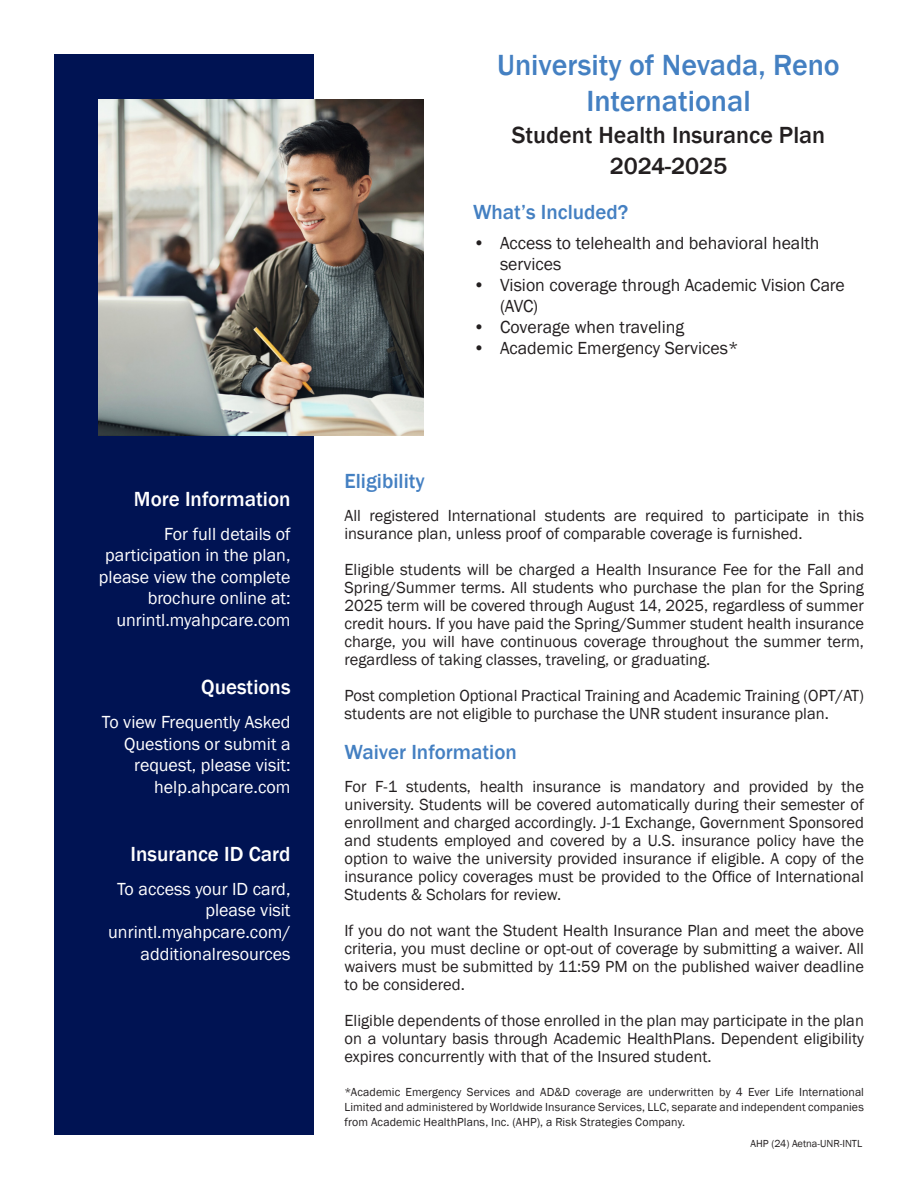
<style>
.page{position:relative;width:918px;height:1188px;background:#fff}
.page>*{position:absolute;margin:0;border:0;box-sizing:border-box;transform-origin:0 0}
.t1{font:500 30px/36px "Franklin Gothic";color:#4480c2;text-align:center}
.t2{font:500 24px "Franklin Gothic";color:#231f20}
.t3{font:500 21px "Franklin Gothic";color:#4480c2}
.t4{font:500 21px "Franklin Gothic";color:#fff}
.t5{font:18px/21.6px "Franklin Gothic";color:#fff;text-align:right}
.t6{font:18px/21px "Franklin Gothic";color:#231f20}
.t7{font:16.5px/18px "Franklin Gothic";color:#231f20;text-align:justify}
.t8{font:12px/15px "Franklin Gothic";letter-spacing:.01em;color:#231f20;text-align:justify}
.t9{font:10.5px "Franklin Gothic";color:#231f20}
</style>
<div class="page">
<div style="left:54px;top:54px;width:259px;height:1080px;background:#001353"></div>
<img style="left:98px;top:99px;width:325px;height:336px">
<p class="t4" style="left:134px;top:486px;width:158px">More Information</p>
<p class="t5" style="left:99px;top:523px;width:193px">For full details of participation in the plan, please view the complete</p>
<p class="t5" style="left:148px;top:588px;width:144px">brochure online at:</p>
<p class="t5" style="left:116px;top:610px;width:176px">unrintl.myahpcare.com</p>
<p class="t4" style="left:201px;top:674px;width:91px">Questions</p>
<p class="t5" style="left:102px;top:712px;width:190px">To view Frequently Asked<br>Questions or submit a request, please visit:</p>
<p class="t5" style="left:154px;top:776px;width:138px">help.ahpcare.com</p>
<p class="t4" style="left:131px;top:841px;width:162px">Insurance ID Card</p>
<p class="t5" style="left:117px;top:878px;width:175px">To access your ID card, please visit</p>
<p class="t5" style="left:108px;top:922px;width:184px">unrintl.myahpcare.com/ additionalresources</p>
<p class="t1" style="left:497px;top:47px;width:344px">University of Nevada, Reno<br>International</p>
<p class="t2" style="left:512px;top:120px;width:315px">Student Health Insurance Plan</p>
<p class="t2" style="left:610px;top:151px;width:119px">2024-2025</p>
<p class="t3" style="left:473px;top:199px;width:157px">What’s Included?</p>
<p class="t6" style="left:500px;top:233px;width:321px;text-indent:-27px">• Access to telehealth and behavioral health services</p>
<p class="t6" style="left:500px;top:275px;width:346px;text-indent:-27px">• Vision coverage through Academic Vision Care (AVC)</p>
<p class="t6" style="left:473px;top:317px;width:213px">• Coverage when traveling</p>
<p class="t6" style="left:473px;top:338px;width:267px">• Academic Emergency Services*</p>
<p class="t3" style="left:345px;top:468px;width:82px">Eligibility</p>
<p class="t7" style="left:345px;top:507px;width:521px">All registered International students are required to participate in this insurance plan, unless proof of comparable coverage is furnished.</p>
<p class="t7" style="left:345px;top:561px;width:521px">Eligible students will be charged a Health Insurance Fee for the Fall and Spring/Summer terms. All students who purchase the plan for the Spring 2025 term will be covered through August 14, 2025, regardless of summer credit hours. If you have paid the Spring/Summer student health insurance charge, you will have continuous coverage throughout the summer term, regardless of taking classes, traveling, or graduating.</p>
<p class="t7" style="left:345px;top:687px;width:521px">Post completion Optional Practical Training and Academic Training (OPT/AT) students are not eligible to purchase the UNR student insurance plan.</p>
<p class="t3" style="left:345px;top:739px;width:174px">Waiver Information</p>
<p class="t7" style="left:345px;top:778px;width:521px">For F-1 students, health insurance is mandatory and provided by the university. Students will be covered automatically during their semester of enrollment and charged accordingly. J-1 Exchange, Government Sponsored and students employed and covered by a U.S. insurance policy have the option to waive the university provided insurance if eligible. A copy of the insurance policy coverages must be provided to the Office of International Students &amp; Scholars for review.</p>
<p class="t7" style="left:345px;top:922px;width:521px">If you do not want the Student Health Insurance Plan and meet the above criteria, you must decline or opt-out of coverage by submitting a waiver. All waivers must be submitted by 11:59 PM on the published waiver deadline to be considered.</p>
<p class="t7" style="left:345px;top:1012px;width:521px">Eligible dependents of those enrolled in the plan may participate in the plan on a voluntary basis through Academic HealthPlans. Dependent eligibility expires concurrently with that of the Insured student.</p>
<p class="t8" style="left:345px;top:1085px;width:521px">*Academic Emergency Services and AD&amp;D coverage are underwritten by 4 Ever Life International Limited and administered by Worldwide Insurance Services, LLC, separate and independent companies from Academic HealthPlans, Inc. (AHP), a Risk Strategies Company.</p>
<p class="t9" style="left:751px;top:1137px;width:113px">AHP (24) Aetna-UNR-INTL</p>
</div>
